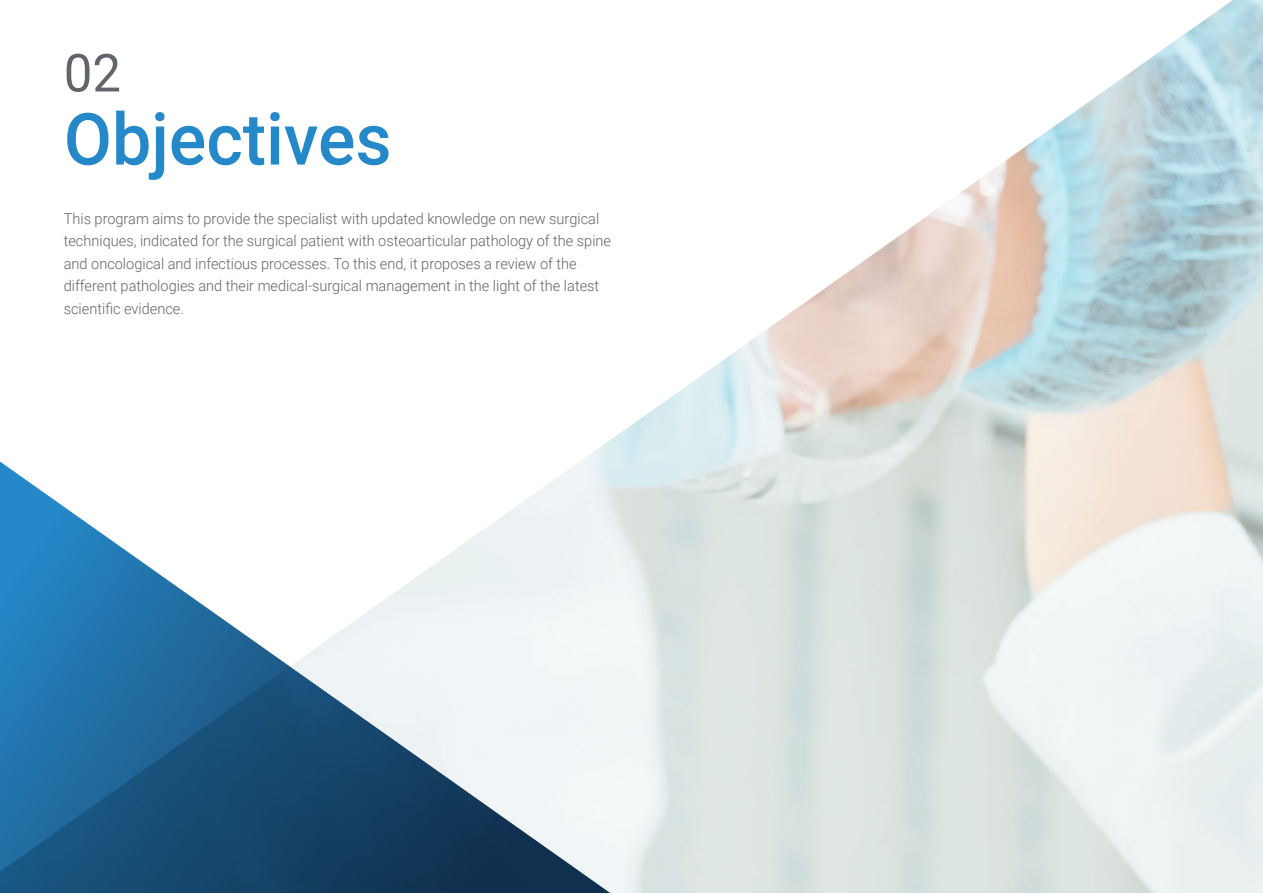
<style>
.page{position:relative;width:1263px;height:893px;background:#fff}
.page>*{position:absolute;margin:0;border:0;box-sizing:border-box;transform-origin:0 0}
.t1{font:500 72px "Roboto";color:#2488c9}
.t2{font:52.5px "Roboto";color:#61646a}
.t3{font:300 15px/22.5px "Roboto";color:#61646a}
</style>
<div class="page">
<svg style="left:0;top:446px;width:640px;height:447px"></svg>
<h2 class="t2" style="left:64px;top:36px;width:59px">02</h2>
<h1 class="t1" style="left:64px;top:89px;width:329px">Objectives</h1>
<p class="t3" style="left:64px;top:207px;width:549px">This program aims to provide the specialist with updated knowledge on new surgical techniques, indicated for the surgical patient with osteoarticular pathology of the spine and oncological and infectious processes. To this end, it proposes a review of the different pathologies and their medical-surgical management in the light of the latest scientific evidence.</p>
</div>
